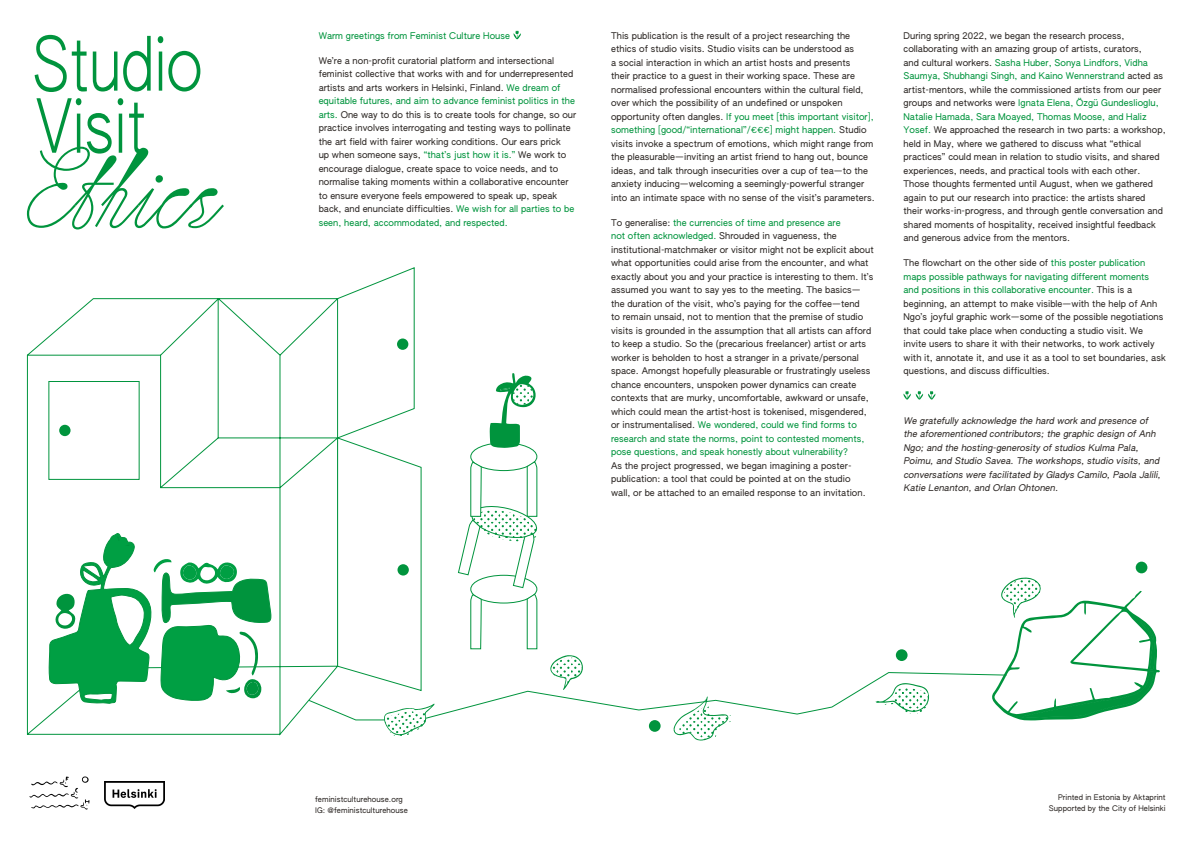
<style>
.page{position:relative;width:1192px;height:842px;background:#fff}
.page>*{position:absolute;margin:0;border:0;box-sizing:border-box;transform-origin:0 0}
.t1{font:9px/13.5px "AUTHENTIC Sans 90";letter-spacing:.005em;color:#2e2926}
.t2{font:italic 9px/13.5px "AUTHENTIC Sans 90";color:#2e2926}
.t3{font:9px "AUTHENTIC Sans 90";letter-spacing:.005em;color:#00943d}
.t4{font:7.5px/11px "AUTHENTIC Sans 90";letter-spacing:.005em;color:#2e2926}
.s1{color:#00943d}
.s2{font-family:"Work Sans";color:#00943d}
</style>
<div class="page">
<img style="left:29px;top:776px;width:61px;height:34px">
<img style="left:105px;top:781px;width:59px;height:28px">
<svg style="left:35px;top:35px;width:52px;height:57px"></svg>
<svg style="left:93px;top:52px;width:24px;height:40px"></svg>
<svg style="left:123px;top:36px;width:28px;height:56px"></svg>
<svg style="left:158px;top:36px;width:42px;height:56px"></svg>
<svg style="left:27px;top:98px;width:197px;height:131px"></svg>
<svg style="left:26px;top:267px;width:389px;height:469px"></svg>
<div style="left:397px;top:338px;width:11px;height:12px;background:#00943d;border-radius:50%"></div>
<div style="left:59px;top:425px;width:12px;height:11px;background:#00943d;border-radius:50%"></div>
<svg style="left:513px;top:31px;width:8px;height:8px"></svg>
<svg style="left:308px;top:373px;width:852px;height:367px"></svg>
<svg style="left:49px;top:533px;width:222px;height:203px"></svg>
<p class="t3" style="left:319px;top:30px;width:193px">Warm greetings from Feminist Culture House</p>
<p class="t1" style="left:319px;top:54px;width:259px">We’re a non-profit curatorial platform and intersectional feminist collective that works with and for underrepresented artists and arts workers in Helsinki, Finland. <span class="s1">We dream of equitable futures, and aim to advance feminist politics in the arts.</span> One way to do this is to create tools for change, so our practice involves interrogating and testing ways to pollinate the art field with fairer working conditions. Our ears prick<br>up when someone says, <span class="s1">“that’s just how it is.”</span> We work to encourage dialogue, create space to voice needs, and to normalise taking moments within a collaborative encounter to ensure everyone feels empowered to speak up, speak back, and enunciate difficulties. <span class="s1">We wish for all parties to be seen, heard, accommodated, and respected.</span></p>
<p class="t1" style="left:611px;top:29px;width:265px">This publication is the result of a project researching the ethics of studio visits. Studio visits can be understood as<br>a social interaction in which an artist hosts and presents<br>their practice to a guest in their working space. These are normalised professional encounters within the cultural field, over which the possibility of an undefined or unspoken opportunity often dangles. <span class="s1">If you meet [this important visitor], something [good/“international”/</span><span class="s2">€€€</span><span class="s1">] might happen.</span> Studio visits invoke a spectrum of emotions, which might range from the pleasurable—inviting an artist friend to hang out, bounce ideas, and talk through insecurities over a cup of tea—to the anxiety inducing—welcoming a seemingly-powerful stranger into an intimate space with no sense of the visit’s parameters.</p>
<p class="t1" style="left:611px;top:216px;width:264px">To generalise: <span class="s1">the currencies of time and presence are<br>not often acknowledged.</span> Shrouded in vagueness, the institutional-matchmaker or visitor might not be explicit about what opportunities could arise from the encounter, and what exactly about you and your practice is interesting to them. It’s assumed you want to say yes to the meeting. The basics— the duration of the visit, who’s paying for the coffee—tend<br>to remain unsaid, not to mention that the premise of studio visits is grounded in the assumption that all artists can afford to keep a studio. So the (precarious freelancer) artist or arts worker is beholden to host a stranger in a private/personal space. Amongst hopefully pleasurable or frustratingly useless chance encounters, unspoken power dynamics can create contexts that are murky, uncomfortable, awkward or unsafe, which could mean the artist-host is tokenised, misgendered, or instrumentalised. <span class="s1">We wondered, could we find forms to research and state the norms, point to contested moments, pose questions, and speak honestly about vulnerability?</span></p>
<p class="t1" style="left:611px;top:459px;width:256px">As the project progressed, we began imagining a poster&shy;publication: a tool that could be pointed at on the studio wall, or be attached to an emailed response to an invitation.</p>
<p class="t1" style="left:903px;top:29px;width:264px">During spring 2022, we began the research process, collaborating with an amazing group of artists, curators,<br>and cultural workers. <span class="s1">Sasha Huber, Sonya Lindfors, Vidha Saumya, Shubhangi Singh, and Kaino Wennerstrand</span> acted as artist-mentors, while the commissioned artists from our peer groups and networks were <span class="s1">Ignata Elena, Özgü Gundeslioglu, Natalie Hamada, Sara Moayed, Thomas Moose, and Haliz Yosef.</span> We approached the research in two parts: a workshop, held in May, where we gathered to discuss what “ethical practices” could mean in relation to studio visits, and shared experiences, needs, and practical tools with each other.<br>Those thoughts fermented until August, when we gathered again to put our research into practice: the artists shared their works-in-progress, and through gentle conversation and shared moments of hospitality, received insightful feedback and generous advice from the mentors.</p>
<p class="t1" style="left:903px;top:256px;width:264px">The flowchart on the other side of <span class="s1">this poster publication maps possible pathways for navigating different moments and positions in this collaborative encounter.</span> This is a beginning, an attempt to make visible—with the help of Anh Ngo’s joyful graphic work—some of the possible negotiations that could take place when conducting a studio visit. We invite users to share it with their networks, to work actively with it, annotate it, and use it as a tool to set boundaries, ask questions, and discuss difficulties.</p>
<p class="t2" style="left:903px;top:414px;width:261px">We gratefully acknowledge the hard work and presence of the aforementioned contributors; the graphic design of Anh Ngo; and the hosting-generosity of studios Kulma Pala, Poimu, and Studio Savea. The workshops, studio visits, and conversations were facilitated by Gladys Camilo, Paola Jalili, Katie Lenanton, and Orlan Ohtonen.</p>
<p class="t4" style="left:315px;top:794px;width:94px">feministculturehouse.org<br>IG: @feministculturehouse</p>
<p class="t4" style="left:1049px;top:792px;width:118px;text-align:right">Printed in Estonia by Aktaprint<br>Supported by the City of Helsinki</p>
</div>
